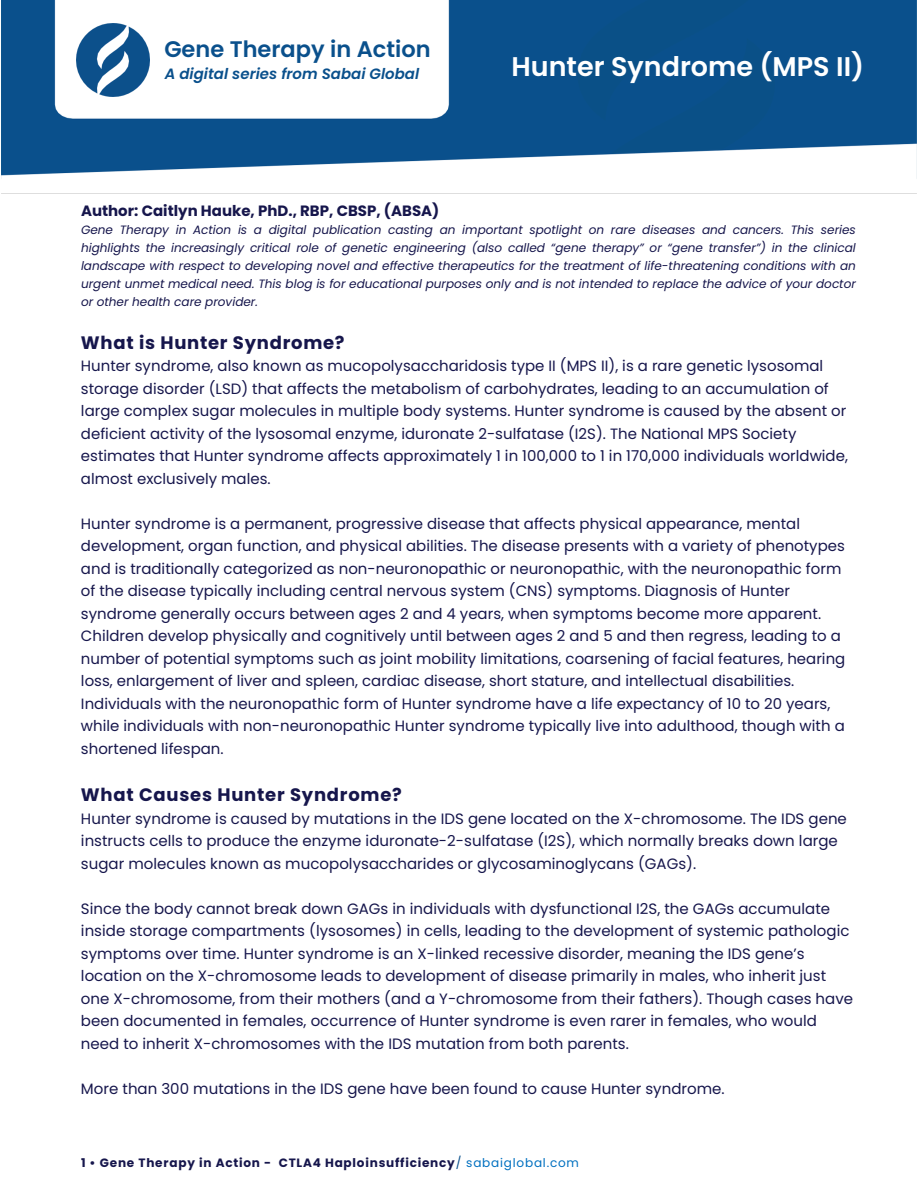
<style>
.page{position:relative;width:918px;height:1188px;background:#fff}
.page>*{position:absolute;margin:0;border:0;box-sizing:border-box;transform-origin:0 0}
.t1{font:600 27px "Poppins";color:#fff}
.t2{font:600 22.5px "Poppins";color:#0a508c}
.t3{font:700 18px "Poppins";letter-spacing:.04em;color:#16164c}
.t4{font:15px/22.5px "Poppins";color:#16164c}
.t5{font:700 15px "Poppins";color:#16164c}
.t6{font:italic 600 15px "Poppins";color:#0a508c}
.t7{font:italic 12px/18px "Poppins";color:#16164c;text-align:justify}
.t8{font:700 12px "Poppins";letter-spacing:.065em;color:#16164c}
.s1{font-weight:400;color:#0a508c}
.s2{font-weight:400;color:#0070c0}
</style>
<div class="page">
<img style="left:1px;top:0;width:916px;height:194px">
<img style="left:164px;top:26px;width:753px;height:54px">
<img style="left:76px;top:23px;width:74px;height:74px">
<h4 class="t2" style="left:164px;top:33px;width:268px">Gene Therapy in Action</h4>
<h4 class="t1" style="left:512px;top:47px;width:354px">Hunter Syndrome (MPS II)</h4>
<h4 class="t6" style="left:165px;top:63px;width:256px">A digital series from Sabai Global</h4>
<h4 class="t5" style="left:81px;top:200px;width:360px">Author: Caitlyn Hauke, PhD., RBP, CBSP, (ABSA)</h4>
<h4 class="t7" style="left:81px;top:221px;width:776px">Gene Therapy in Action is a digital publication casting an important spotlight on rare diseases and cancers. This series highlights the increasingly critical role of genetic engineering (also called “gene therapy” or “gene transfer”) in the clinical landscape with respect to developing novel and effective therapeutics for the treatment of life-threatening conditions with an urgent unmet medical need. This blog is for educational purposes only and is not intended to replace the advice of your doctor or other health care provider.</h4>
<h2 class="t3" style="left:81px;top:330px;width:265px">What is Hunter Syndrome?</h2>
<h2 class="t4" style="left:81px;top:355px;width:769px">Hunter syndrome, also known as mucopolysaccharidosis type II (MPS II), is a rare genetic lysosomal storage disorder (LSD) that affects the metabolism of carbohydrates, leading to an accumulation of large complex sugar molecules in multiple body systems. Hunter syndrome is caused by the absent or deficient activity of the lysosomal enzyme, iduronate 2-sulfatase (I2S). The National MPS Society estimates that Hunter syndrome affects approximately 1 in 100,000 to 1 in 170,000 individuals worldwide, almost exclusively males.</h2>
<h1 class="t4" style="left:81px;top:512px;width:766px">Hunter syndrome is a permanent, progressive disease that affects physical appearance, mental development, organ function, and physical abilities. The disease presents with a variety of phenotypes and is traditionally categorized as non-neuronopathic or neuronopathic, with the neuronopathic form of the disease typically including central nervous system (CNS) symptoms. Diagnosis of Hunter syndrome generally occurs between ages 2 and 4 years, when symptoms become more apparent.<br>Children develop physically and cognitively until between ages 2 and 5 and then regress, leading to a number of potential symptoms such as joint mobility limitations, coarsening of facial features, hearing loss, enlargement of liver and spleen, cardiac disease, short stature, and intellectual disabilities.<br>Individuals with the neuronopathic form of Hunter syndrome have a life expectancy of 10 to 20 years, while individuals with non-neuronopathic Hunter syndrome typically live into adulthood, though with a shortened lifespan.</h1>
<h3 class="t3" style="left:81px;top:782px;width:323px">What Causes Hunter Syndrome?</h3>
<h3 class="t4" style="left:81px;top:807px;width:767px">Hunter syndrome is caused by mutations in the IDS gene located on the X-chromosome. The IDS gene instructs cells to produce the enzyme iduronate-2-sulfatase (I2S), which normally breaks down large sugar molecules known as mucopolysaccharides or glycosaminoglycans (GAGs).</h3>
<p class="t4" style="left:81px;top:897px;width:774px">Since the body cannot break down GAGs in individuals with dysfunctional I2S, the GAGs accumulate inside storage compartments (lysosomes) in cells, leading to the development of systemic pathologic symptoms over time. Hunter syndrome is an X-linked recessive disorder, meaning the IDS gene’s location on the X-chromosome leads to development of disease primarily in males, who inherit just one X-chromosome, from their mothers (and a Y-chromosome from their fathers). Though cases have been documented in females, occurrence of Hunter syndrome is even rarer in females, who would need to inherit X-chromosomes with the IDS mutation from both parents.</p>
<p class="t4" style="left:81px;top:1077px;width:645px">More than 300 mutations in the IDS gene have been found to cause Hunter syndrome.</p>
<p class="t8" style="left:81px;top:1154px;width:500px">1 • Gene Therapy in Action - CTLA4 Haploinsufficiency<span class="s1">/</span> <span class="s2">sabaiglobal.com</span></p>
</div>
